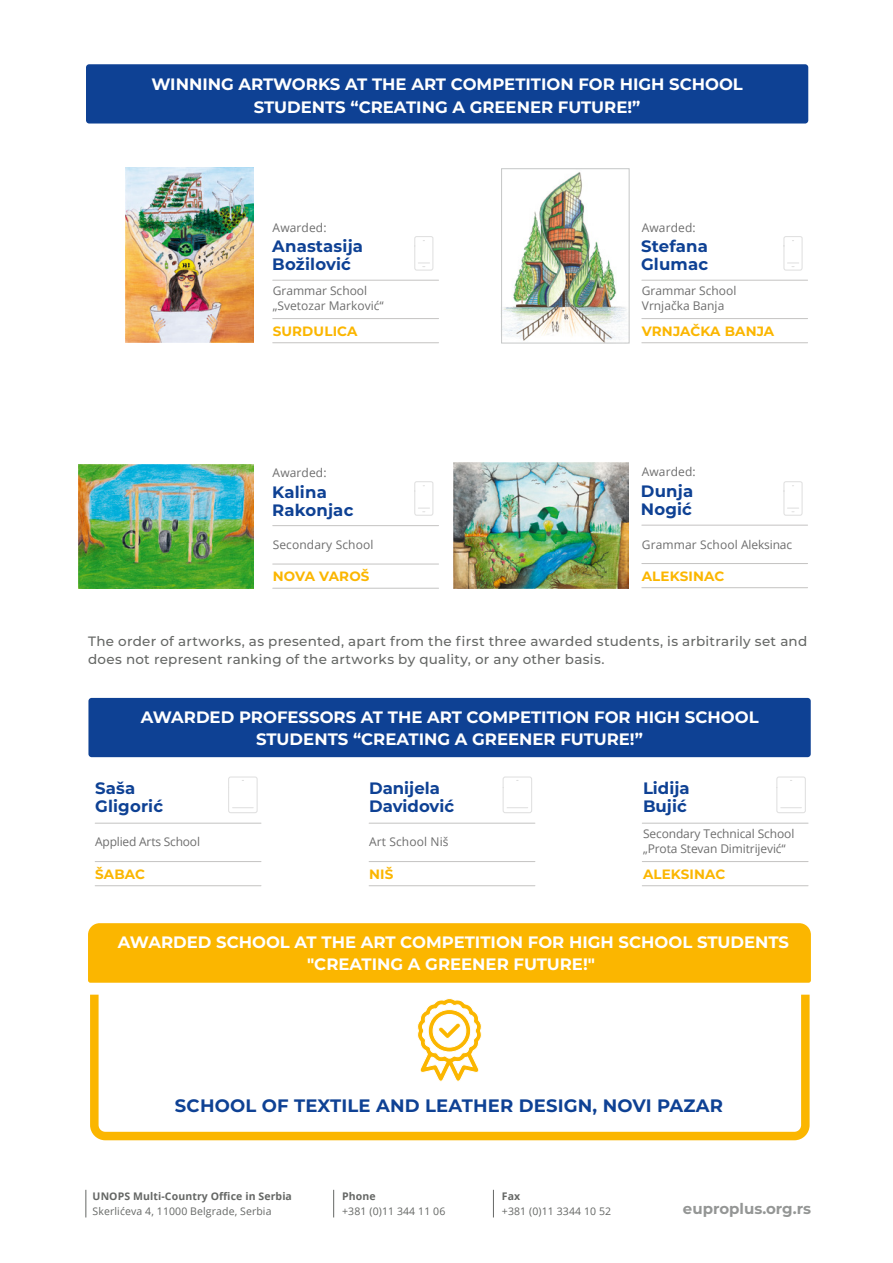
<style>
.page{position:relative;width:893px;height:1263px;background:#fff}
.page>*{position:absolute;margin:0;border:0;box-sizing:border-box;transform-origin:0 0}
.t1{font:700 18px "Montserrat";letter-spacing:.01em;color:#0e4194}
.t2{font:700 16.5px/22.5px "Montserrat";color:#fff;text-align:center}
.t3{font:700 16.5px/18px "Montserrat";letter-spacing:.01em;color:#0e4194}
.t4{font:700 15px "Montserrat";color:#949695}
.t5{font:500 13.5px/18px "Montserrat";letter-spacing:.02em;color:#656765}
.t6{font:700 13.5px "Montserrat";letter-spacing:.01em;color:#fbb600}
.t7{font:12px/15px "Open Sans";color:#6e6e6e}
.t8{font:10.5px "Open Sans";letter-spacing:.01em;color:#656765}
.t9{font:700 10.5px "Open Sans";letter-spacing:.01em;color:#656765}
</style>
<div class="page">
<img style="left:125px;top:167px;width:128px;height:175px">
<img style="left:503px;top:172px;width:124px;height:169px">
<img style="left:79px;top:464px;width:174px;height:125px">
<img style="left:454px;top:463px;width:175px;height:125px">
<div style="left:88px;top:923px;width:723px;height:60px;background:#fbb600"></div>
<svg style="left:86px;top:1190px;width:1px;height:27px"></svg>
<svg style="left:333px;top:1190px;width:1px;height:27px"></svg>
<svg style="left:493px;top:1190px;width:1px;height:27px"></svg>
<hr style="left:642px;top:280px;width:166px;height:1px;background:#c4c3c2">
<hr style="left:642px;top:318px;width:166px;height:1px;background:#c4c3c2">
<hr style="left:642px;top:342px;width:166px;height:1px;background:#c4c3c2">
<div style="left:88px;top:698px;width:723px;height:59px;background:#0e4194;border-radius:3px"></div>
<hr style="left:273px;top:280px;width:166px;height:1px;background:#c4c3c2">
<hr style="left:273px;top:318px;width:166px;height:1px;background:#c4c3c2">
<hr style="left:273px;top:342px;width:166px;height:1px;background:#c4c3c2">
<hr style="left:273px;top:525px;width:166px;height:1px;background:#c4c3c2">
<hr style="left:273px;top:564px;width:166px;height:1px;background:#c4c3c2">
<hr style="left:273px;top:588px;width:166px;height:1px;background:#c4c3c2">
<hr style="left:95px;top:885px;width:166px;height:1px;background:#c4c3c2">
<hr style="left:95px;top:823px;width:166px;height:1px;background:#c4c3c2">
<hr style="left:95px;top:861px;width:166px;height:1px;background:#c4c3c2">
<hr style="left:369px;top:885px;width:166px;height:1px;background:#c4c3c2">
<hr style="left:369px;top:823px;width:166px;height:1px;background:#c4c3c2">
<hr style="left:369px;top:861px;width:166px;height:1px;background:#c4c3c2">
<hr style="left:642px;top:885px;width:166px;height:1px;background:#c4c3c2">
<hr style="left:642px;top:823px;width:166px;height:1px;background:#c4c3c2">
<hr style="left:642px;top:861px;width:166px;height:1px;background:#c4c3c2">
<svg style="left:90px;top:994px;width:720px;height:147px"></svg>
<hr style="left:642px;top:525px;width:166px;height:1px;background:#c4c3c2">
<hr style="left:642px;top:563px;width:166px;height:1px;background:#c4c3c2">
<hr style="left:642px;top:587px;width:166px;height:1px;background:#c4c3c2">
<div style="left:228px;top:776px;width:30px;height:37px;border:1px solid #e0e0e0;border-radius:2px"></div>
<svg style="left:233px;top:807px;width:20px;height:1px"></svg>
<div style="left:503px;top:776px;width:29px;height:37px;border:1px solid #e0e0e0;border-radius:2px"></div>
<svg style="left:507px;top:807px;width:21px;height:1px"></svg>
<div style="left:776px;top:776px;width:30px;height:37px;border:1px solid #e0e0e0;border-radius:2px"></div>
<svg style="left:781px;top:807px;width:20px;height:1px"></svg>
<svg style="left:414px;top:481px;width:20px;height:35px"></svg>
<svg style="left:783px;top:481px;width:20px;height:35px"></svg>
<svg style="left:414px;top:236px;width:20px;height:35px"></svg>
<svg style="left:783px;top:236px;width:20px;height:35px"></svg>
<div style="left:86px;top:64px;width:722px;height:60px;background:#0e4194;border-radius:3px"></div>
<div style="left:501px;top:168px;width:128px;height:175px;border:1px solid #c5c7c7"></div>
<p class="t2" style="left:151px;top:72px;width:593px">WINNING ARTWORKS AT THE ART COMPETITION FOR HIGH SCHOOL<br>STUDENTS “CREATING A GREENER FUTURE!”</p>
<p class="t7" style="left:273px;top:219px;width:55px">Awarded:</p>
<p class="t7" style="left:642px;top:219px;width:55px">Awarded:</p>
<p class="t3" style="left:272px;top:237px;width:92px">Anastasija<br>Božilović</p>
<p class="t3" style="left:641px;top:237px;width:69px">Stefana<br>Glumac</p>
<p class="t7" style="left:273px;top:283px;width:112px">Grammar School „Svetozar Marković“</p>
<p class="t7" style="left:642px;top:283px;width:96px">Grammar School<br>Vrnjačka Banja</p>
<p class="t6" style="left:273px;top:321px;width:86px">SURDULICA</p>
<p class="t6" style="left:642px;top:321px;width:134px">VRNJAČKA BANJA</p>
<p class="t7" style="left:273px;top:465px;width:55px">Awarded:</p>
<p class="t7" style="left:642px;top:464px;width:55px">Awarded:</p>
<p class="t3" style="left:272px;top:482px;width:83px">Kalina<br>Rakonjac</p>
<p class="t3" style="left:641px;top:482px;width:54px">Dunja<br>Nogić</p>
<p class="t7" style="left:273px;top:537px;width:102px">Secondary School</p>
<p class="t7" style="left:642px;top:537px;width:152px">Grammar School Aleksinac</p>
<p class="t6" style="left:273px;top:567px;width:98px">NOVA VAROŠ</p>
<p class="t6" style="left:642px;top:566px;width:84px">ALEKSINAC</p>
<p class="t5" style="left:88px;top:631px;width:721px">The order of artworks, as presented, apart from the first three awarded students, is arbitrarily set and does not represent ranking of the artworks by quality, or any other basis.</p>
<p class="t2" style="left:141px;top:705px;width:619px">AWARDED PROFESSORS AT THE ART COMPETITION FOR HIGH SCHOOL<br>STUDENTS “CREATING A GREENER FUTURE!”</p>
<p class="t3" style="left:95px;top:779px;width:69px">Saša<br>Gligorić</p>
<p class="t3" style="left:369px;top:779px;width:87px">Danijela<br>Davidović</p>
<p class="t3" style="left:643px;top:779px;width:48px">Lidija<br>Bujić</p>
<p class="t7" style="left:95px;top:834px;width:106px">Applied Arts School</p>
<p class="t7" style="left:369px;top:834px;width:81px">Art School Niš</p>
<p class="t7" style="left:643px;top:826px;width:153px">Secondary Technical School „Prota Stevan Dimitrijević“</p>
<p class="t6" style="left:95px;top:864px;width:51px">ŠABAC</p>
<p class="t6" style="left:369px;top:864px;width:26px">NIŠ</p>
<p class="t6" style="left:643px;top:864px;width:84px">ALEKSINAC</p>
<p class="t2" style="left:118px;top:930px;width:673px">AWARDED SCHOOL AT THE ART COMPETITION FOR HIGH SCHOOL STUDENTS "CREATING A GREENER FUTURE!"</p>
<p class="t1" style="left:175px;top:1092px;width:550px">SCHOOL OF TEXTILE AND LEATHER DESIGN, NOVI PAZAR</p>
<p class="t9" style="left:93px;top:1189px;width:201px">UNOPS Multi-Country Office in Serbia</p>
<p class="t8" style="left:93px;top:1204px;width:180px">Skerlićeva 4, 11000 Belgrade, Serbia</p>
<p class="t9" style="left:342px;top:1189px;width:35px">Phone</p>
<p class="t8" style="left:342px;top:1204px;width:105px">+381 (0)11 344 11 06</p>
<p class="t9" style="left:502px;top:1189px;width:20px">Fax</p>
<p class="t8" style="left:502px;top:1204px;width:111px">+381 (0)11 3344 10 52</p>
<p class="t4" style="left:683px;top:1198px;width:130px">euproplus.org.rs</p>
</div>
